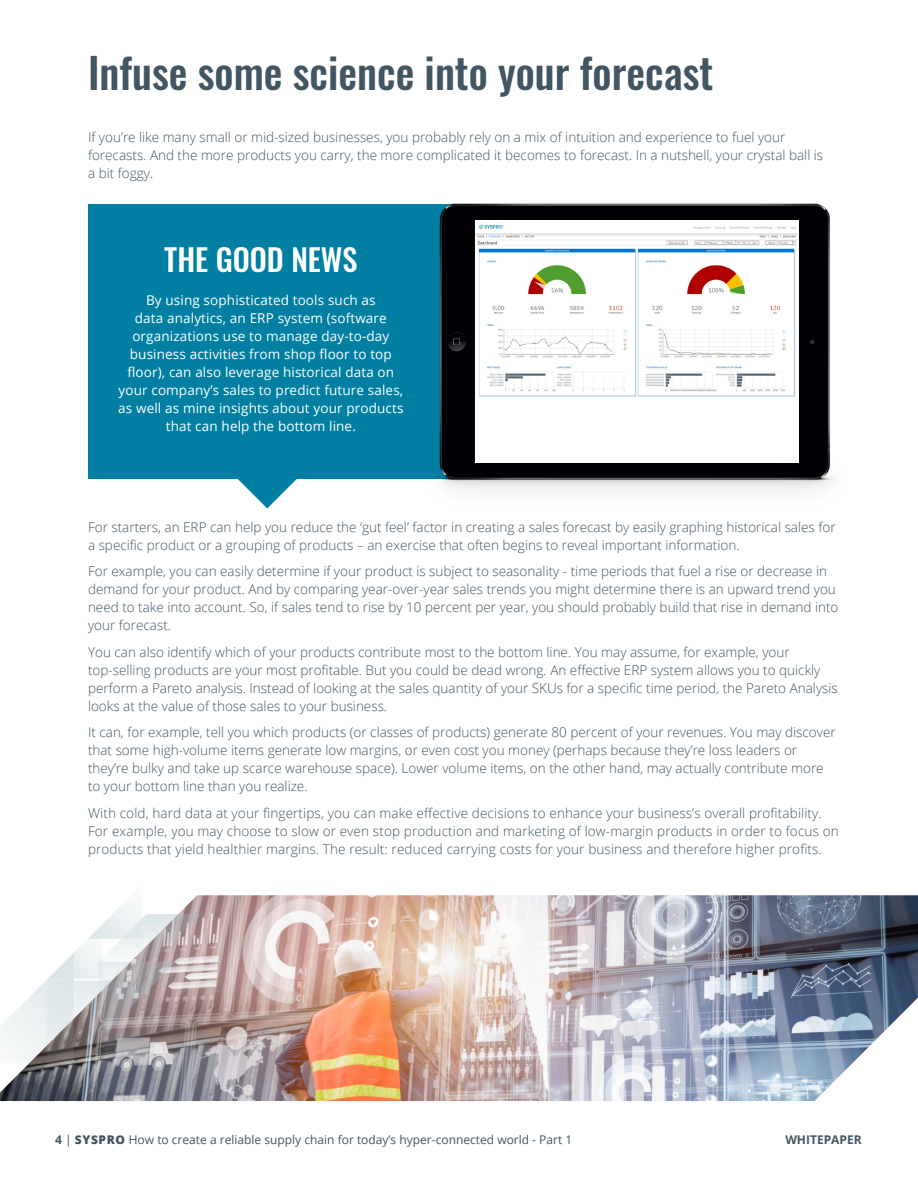
<style>
.page{position:relative;width:918px;height:1188px;background:#fff}
.page>*{position:absolute;margin:0;border:0;box-sizing:border-box;transform-origin:0 0}
.t1{font:500 42px "Oswald";color:#425563}
.t2{font:500 30.45px "Oswald";color:#fff}
.t3{font:300 13.5px/18px "Open Sans";color:#425563}
.t4{font:13.5px/18px "Open Sans";letter-spacing:.01em;color:#fff;text-align:center}
.t5{font:12px "Open Sans";color:#425563}
.t6{font:700 12px "Open Sans";color:#425563}
.s1{font-weight:700}
.s2{font-weight:800}
</style>
<div class="page">
<img style="left:0;top:895px;width:918px;height:206px">
<div style="left:88px;top:204px;width:465px;height:274px;background:#007fa3"></div>
<svg style="left:237px;top:478px;width:61px;height:30px"></svg>
<img style="left:422px;top:203px;width:412px;height:288px">
<div style="left:475px;top:220px;width:324px;height:243px;background:#fff"></div>
<img style="left:475px;top:224px;width:323px;height:173px">
<div style="left:504px;top:223px;width:13px;height:7px;background:#fff"></div>
<svg style="left:0;top:895px;width:201px;height:196px"></svg>
<h1 class="t1" style="left:88px;top:36px;width:627px">Infuse some science into your forecast</h1>
<p class="t3" style="left:88px;top:128px;width:737px">If you’re like many small or mid-sized businesses, you probably rely on a mix of intuition and experience to fuel your forecasts. And the more products you carry, the more complicated it becomes to forecast. In a nutshell, your crystal ball is a bit foggy.</p>
<h2 class="t2" style="left:164px;top:233px;width:195px">THE GOOD NEWS</h2>
<p class="t4" style="left:118px;top:291px;width:287px">By using sophisticated tools such as<br>data analytics, an ERP system (software organizations use to manage day-to-day business activities from shop floor to top floor), can also leverage historical data on your company’s sales to predict future sales, as well as mine insights about your products that can help the bottom line.</p>
<p class="t3" style="left:88px;top:517px;width:749px">For starters, an ERP can help you reduce the ‘gut feel’ factor in creating a sales forecast by easily graphing historical sales for a specific product or a grouping of products – an exercise that often begins to reveal important information.</p>
<p class="t3" style="left:88px;top:562px;width:752px">For example, you can easily determine if your product is subject to seasonality - time periods that fuel a rise or decrease in demand for your product. And by comparing year-over-year sales trends you might determine there is an upward trend you need to take into account. So, if sales tend to rise by 10 percent per year, you should probably build that rise in demand into your forecast.</p>
<p class="t3" style="left:88px;top:642px;width:751px">You can also identify which of your products contribute most to the bottom line. You may assume, for example, your top-selling products are your most profitable. But you could be dead wrong. An effective ERP system allows you to quickly perform a Pareto analysis. Instead of looking at the sales quantity of your SKUs for a specific time period, the Pareto Analysis looks at the value of those sales to your business.</p>
<p class="t3" style="left:88px;top:723px;width:749px">It can, for example, tell you which products (or classes of products) generate 80 percent of your revenues. You may discover that some high-volume items generate low margins, or even cost you money (perhaps because they’re loss leaders or they’re bulky and take up scarce warehouse space). Lower volume items, on the other hand, may actually contribute more to your bottom line than you realize.</p>
<p class="t3" style="left:88px;top:803px;width:752px">With cold, hard data at your fingertips, you can make effective decisions to enhance your business’s overall profitability.<br>For example, you may choose to slow or even stop production and marketing of low-margin products in order to focus on products that yield healthier margins. The result: reduced carrying costs for your business and therefore higher profits.</p>
<p class="t5" style="left:55px;top:1131px;width:519px"><span class="s1">4</span> | <span class="s2">SYSPRO</span> How to create a reliable supply chain for today’s hyper-connected world - Part 1</p>
<p class="t6" style="left:785px;top:1131px;width:78px">WHITEPAPER</p>
</div>
